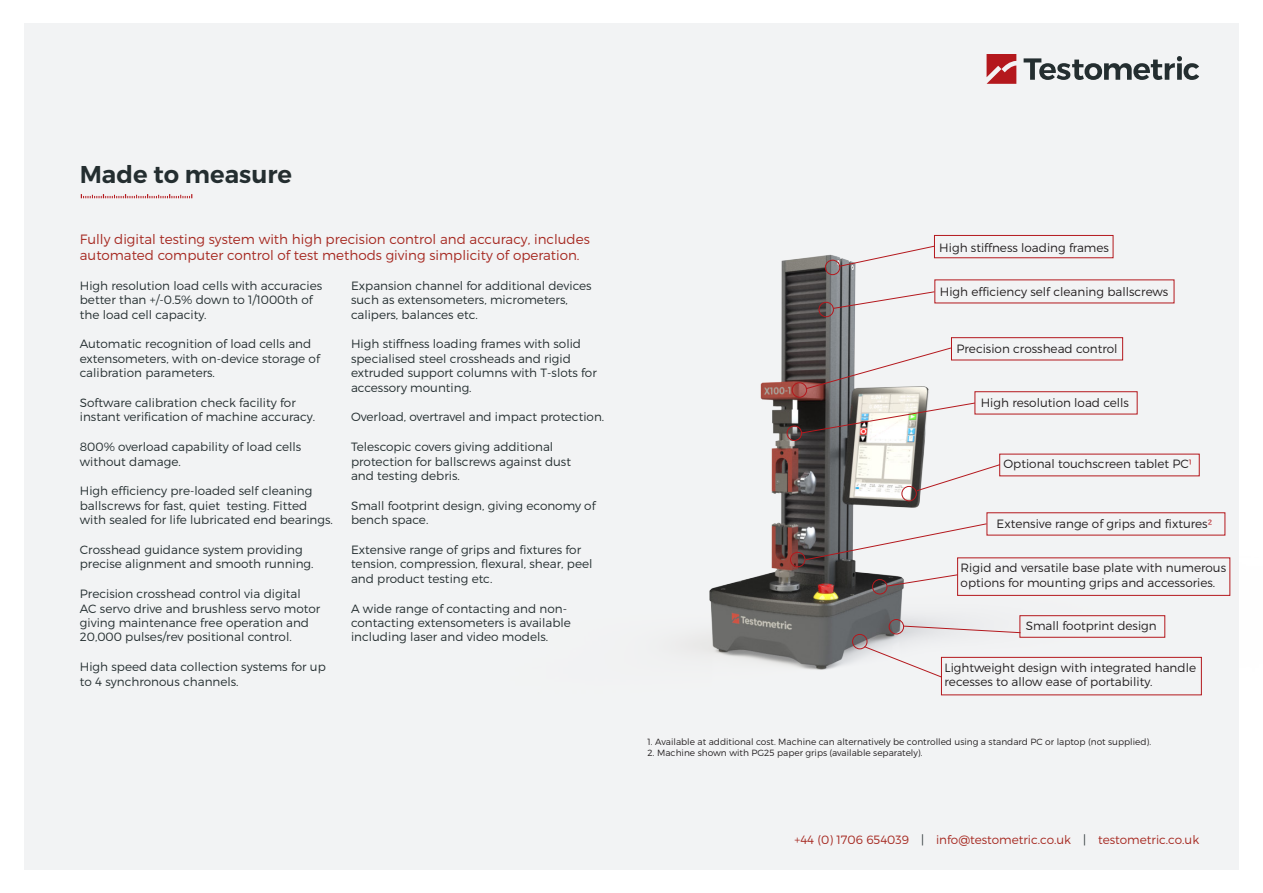
<style>
.page{position:relative;width:1263px;height:893px;background:#fff}
.page>*{position:absolute;margin:0;border:0;box-sizing:border-box;transform-origin:0 0}
.t1{font:600 24.3px "Montserrat";color:#242e30}
.body{font:300 13.5px/16.2px "Montserrat";color:#a62921}
.body-2{font:300 12px/14.4px "Montserrat";color:#242e30}
.t2{font:300 12px/14.4px "Montserrat";color:#231f20}
.body-3{font:300 12px "Montserrat";color:#a62921}
.t3{font:300 9px "Montserrat";color:#231f20}
.s1{color:#b4181d}
.s2{color:#242e30}
</style>
<div class="page">
<div style="left:24px;top:23px;width:1214px;height:847px;background:#f2f3f4"></div>
<svg style="left:986px;top:54px;width:30px;height:30px"></svg>
<svg style="left:1023px;top:56px;width:176px;height:24px"></svg>
<img style="left:690px;top:210px;width:549px;height:594px">
<svg style="left:81px;top:194px;width:111px;height:4px"></svg>
<div style="left:934px;top:235px;width:179px;height:23px;border:1px solid #b4181d"></div>
<div style="left:951px;top:337px;width:172px;height:23px;border:1px solid #b4181d"></div>
<div style="left:974px;top:391px;width:163px;height:23px;border:1px solid #b4181d"></div>
<div style="left:1019px;top:615px;width:146px;height:23px;border:1px solid #b4181d"></div>
<div style="left:825px;top:260px;width:15px;height:15px;border:1px solid #b4181d;border-radius:50%"></div>
<svg style="left:839px;top:245px;width:96px;height:22px"></svg>
<svg style="left:833px;top:291px;width:102px;height:18px"></svg>
<div style="left:792px;top:382px;width:15px;height:16px;border:1px solid #b4181d;border-radius:50%"></div>
<svg style="left:805px;top:347px;width:147px;height:43px"></svg>
<div style="left:787px;top:426px;width:15px;height:15px;border:1px solid #b4181d;border-radius:50%"></div>
<img style="left:800px;top:402px;width:176px;height:32px">
<div style="left:901px;top:486px;width:16px;height:15px;border:1px solid #b4181d;border-radius:50%"></div>
<svg style="left:916px;top:464px;width:85px;height:28px"></svg>
<div style="left:790px;top:552px;width:15px;height:15px;border:1px solid #b4181d;border-radius:50%"></div>
<svg style="left:805px;top:523px;width:182px;height:37px"></svg>
<div style="left:889px;top:619px;width:15px;height:15px;border:1px solid #b4181d;border-radius:50%"></div>
<svg style="left:903px;top:625px;width:118px;height:8px"></svg>
<div style="left:819px;top:302px;width:15px;height:15px;border:1px solid #b4181d;border-radius:50%"></div>
<div style="left:957px;top:557px;width:273px;height:39px;border:1px solid #b4181d"></div>
<div style="left:941px;top:657px;width:261px;height:38px;border:1px solid #b4181d"></div>
<svg style="left:886px;top:574px;width:72px;height:13px"></svg>
<div style="left:872px;top:579px;width:15px;height:15px;border:1px solid #b4181d;border-radius:50%"></div>
<svg style="left:863px;top:646px;width:79px;height:32px"></svg>
<div style="left:852px;top:634px;width:15px;height:15px;border:1px solid #b4181d;border-radius:50%"></div>
<p class="t1" style="left:80px;top:159px;width:214px">Made to measure</p>
<p class="body" style="left:80px;top:231px;width:511px">Fully digital testing system with high precision control and accuracy, includes automated computer control of test methods giving simplicity of operation.</p>
<p class="body-2" style="left:80px;top:278px;width:244px">High resolution load cells with accuracies better than +/-0.5% down to 1/1000th of the load cell capacity.</p>
<p class="body-2" style="left:80px;top:337px;width:242px">Automatic recognition of load cells and extensometers, with on-device storage of calibration parameters.</p>
<p class="body-2" style="left:80px;top:395px;width:237px">Software calibration check facility for instant verification of machine accuracy.</p>
<p class="body-2" style="left:80px;top:439px;width:223px">800% overload capability of load cells without damage.</p>
<p class="body-2" style="left:80px;top:484px;width:255px">High efficiency pre-loaded self cleaning ballscrews for fast, quiet testing. Fitted with sealed for life lubricated end bearings.</p>
<p class="body-2" style="left:80px;top:542px;width:235px">Crosshead guidance system providing precise alignment and smooth running.</p>
<p class="body-2" style="left:80px;top:586px;width:242px">Precision crosshead control via digital AC servo drive and brushless servo motor giving maintenance free operation and 20,000 pulses/rev positional control.</p>
<p class="body-2" style="left:80px;top:659px;width:247px">High speed data collection systems for up to 4 synchronous channels.</p>
<p class="body-2" style="left:351px;top:278px;width:242px">Expansion channel for additional devices such as extensometers, micrometers, calipers, balances etc.</p>
<p class="body-2" style="left:351px;top:337px;width:247px">High stiffness loading frames with solid specialised steel crossheads and rigid extruded support columns with T-slots for accessory mounting.</p>
<p class="body-2" style="left:351px;top:410px;width:255px">Overload, overtravel and impact protection.</p>
<p class="body-2" style="left:351px;top:439px;width:221px">Telescopic covers giving additional protection for ballscrews against dust and testing debris.</p>
<p class="body-2" style="left:351px;top:498px;width:246px">Small footprint design, giving economy of bench space.</p>
<p class="body-2" style="left:351px;top:542px;width:243px">Extensive range of grips and fixtures for tension, compression, flexural, shear, peel and product testing etc.</p>
<p class="body-2" style="left:351px;top:601px;width:221px">A wide range of contacting and non&shy;contacting extensometers is available including laser and video models.</p>
<p class="t2" style="left:939px;top:240px;width:171px">High stiffness loading frames</p>
<p class="t2" style="left:940px;top:284px;width:230px">High efficiency self cleaning ballscrews</p>
<p class="t2" style="left:956px;top:341px;width:163px">Precision crosshead control</p>
<p class="t2" style="left:981px;top:395px;width:150px">High resolution load cells</p>
<p class="t2" style="left:1003px;top:457px;width:190px">Optional touchscreen tablet PC<span class="s1">1</span></p>
<p class="t2" style="left:996px;top:516px;width:217px">Extensive range of grips and fixtures<span class="s1">2</span></p>
<p class="t2" style="left:961px;top:561px;width:267px">Rigid and versatile base plate with numerous options for mounting grips and accessories.</p>
<p class="t2" style="left:1026px;top:618px;width:132px">Small footprint design</p>
<p class="t2" style="left:944px;top:660px;width:253px">Lightweight design with integrated handle recesses to allow ease of portability.</p>
<p class="t3" style="left:648px;top:736px;width:505px">1. Available at additional cost. Machine can alternatively be controlled using a standard PC or laptop (not supplied).</p>
<p class="t3" style="left:648px;top:747px;width:276px">2. Machine shown with PG25 paper grips (available separately).</p>
<p class="body-3" style="left:794px;top:832px;width:406px">+44 (0) 1706 654039 <span class="s2">|</span> info@testometric.co.uk <span class="s2">|</span> testometric.co.uk</p>
</div>
